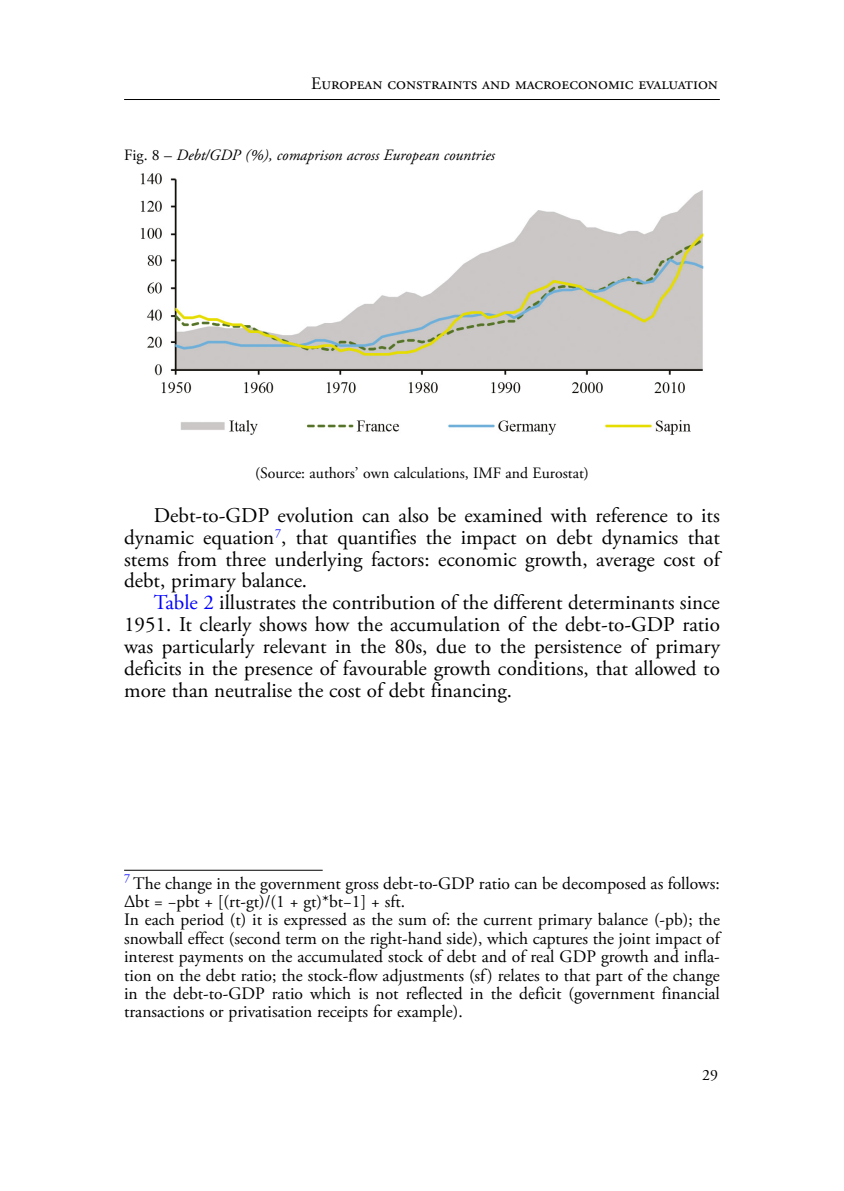
<style>
.page{position:relative;width:844px;height:1191px;background:#fff}
.page>*{position:absolute;margin:0;border:0;box-sizing:border-box;transform-origin:0 0}
.t1{font:21px/21.9px "Adobe Garamond Pro";color:#000;text-align:justify}
.t2{font:17.5px/18.4px "Adobe Garamond Pro";color:#000}
.t3{font:italic 15.75px "Adobe Garamond Pro";color:#000}
.t4{font:15.75px "Adobe Garamond Pro";color:#000}
.s1{font-style:normal}
.s2{color:#00f}
</style>
<div class="page">
<hr style="left:124px;top:99px;width:595px;height:1px;background:#000">
<img style="left:140px;top:173px;width:564px;height:262px">
<hr style="left:124px;top:870px;width:198px;height:1px;background:#000">
<p class="t2" style="left:311px;top:75px;width:408px">European constraints and macroeconomic evaluation</p>
<p class="t3" style="left:124px;top:146px;width:372px"><span class="s1">Fig. 8 –</span> Debt/GDP (%), comaprison across European countries</p>
<p class="t4" style="left:255px;top:463px;width:335px">(Source: authors’ own calculations, IMF and Eurostat)</p>
<p class="t1" style="left:124px;top:505px;width:597px;text-indent:30px">Debt-to-GDP evolution can also be examined with reference to its dynamic equation<sup>7</sup>, that quantifies the impact on debt dynamics that stems from three underlying factors: economic growth, average cost of debt, primary balance.</p>
<p class="t1" style="left:124px;top:592px;width:597px;text-indent:30px"><span class="s2">Table 2</span> illustrates the contribution of the different determinants since 1951. It clearly shows how the accumulation of the debt-to-GDP ratio was particularly relevant in the 80s, due to the persistence of primary deficits in the presence of favourable growth conditions, that allowed to more than neutralise the cost of debt financing.</p>
<p class="t2" style="left:124px;top:874px;width:597px"><sup>7</sup> The change in the government gross debt-to-GDP ratio can be decomposed as follows:<br>Δbt = −pbt + [(rt-gt)/(1 + gt)*bt−1] + sft.<br>In each period (t) it is expressed as the sum of: the current primary balance (-pb); the snowball effect (second term on the right-hand side), which captures the joint impact of interest payments on the accumulated stock of debt and of real GDP growth and infla&shy;tion on the debt ratio; the stock-flow adjustments (sf) relates to that part of the change in the debt-to-GDP ratio which is not reflected in the deficit (government financial transactions or privatisation receipts for example).</p>
<p class="t4" style="left:702px;top:1065px;width:17px">29</p>
</div>
